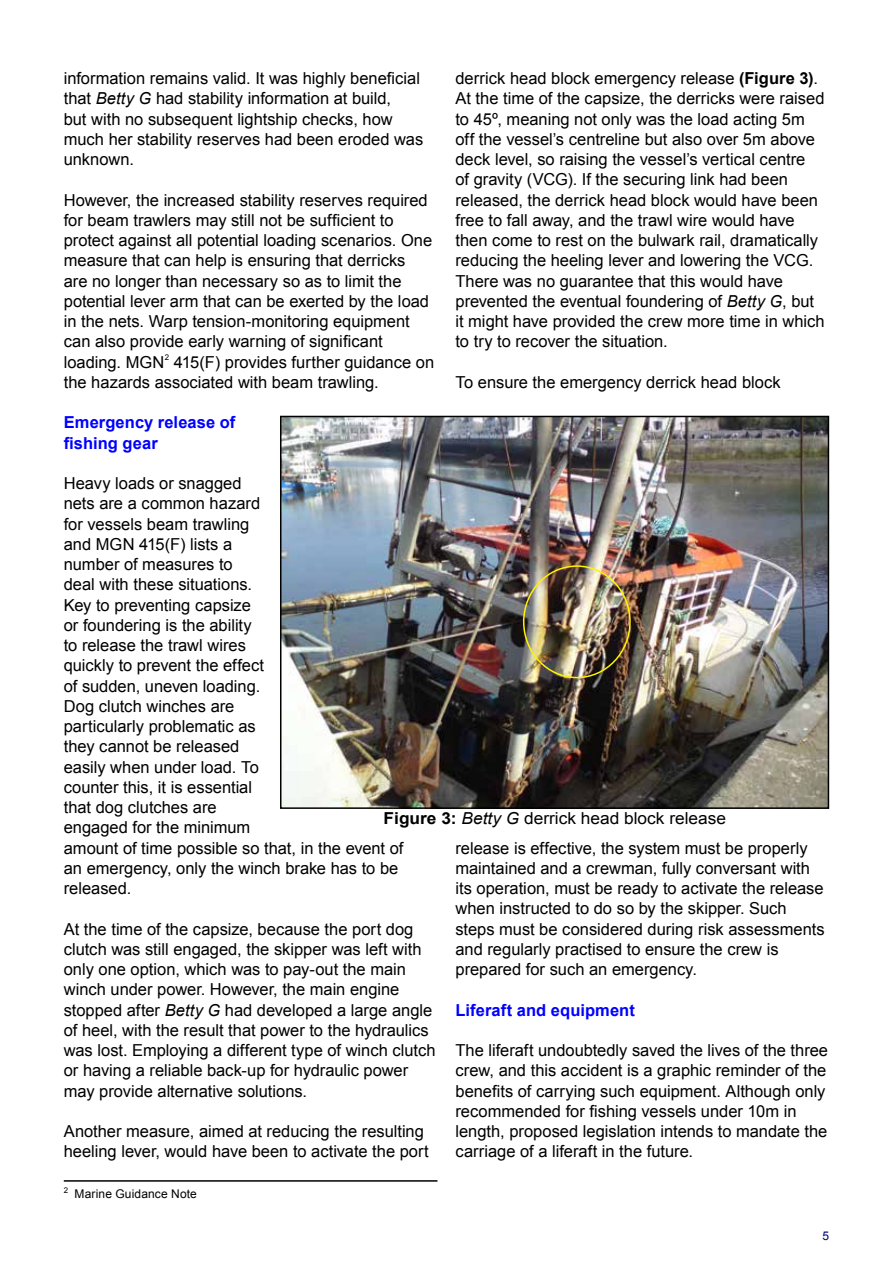
<style>
.page{position:relative;width:893px;height:1263px;background:#fff}
.page>*{position:absolute;margin:0;border:0;box-sizing:border-box;transform-origin:0 0}
.t1{font:16.5px/20.2px "Arial";color:#000}
.t2{font:700 16.5px/20.2px "Arial";letter-spacing:.005em;color:#00f}
.t3{font:16.5px "Arial";color:#000;scale:1.05 1}
.t4{font:12px "Arial";letter-spacing:.01em;color:#000}
.t5{font:12px "Arial";color:#000080}
.t6{font:7.8px "Arial";color:#000}
.s1{font-style:italic}
.s2{font-weight:700}
</style>
<div class="page">
<hr style="left:64px;top:1180px;width:373px;height:2px;background:#000">
<img style="left:283px;top:419px;width:543px;height:387px">
<div style="left:280px;top:416px;width:549px;height:393px;border:2px solid #000"></div>
<div style="left:523px;top:565px;width:108px;height:113px;border:2px solid #fff200;border-radius:50%"></div>
<p class="t1" style="left:64px;top:68px;width:361px">information remains valid. It was highly beneficial that <span class="s1">Betty G</span> had stability information at build,<br>but with no subsequent lightship checks, how much her stability reserves had been eroded was unknown.</p>
<p class="t1" style="left:64px;top:190px;width:370px">However, the increased stability reserves required for beam trawlers may still not be sufficient to protect against all potential loading scenarios. One measure that can help is ensuring that derricks are no longer than necessary so as to limit the potential lever arm that can be exerted by the load in the nets. Warp tension-monitoring equipment can also provide early warning of significant loading. MGN</p>
<p class="t1" style="left:455px;top:68px;width:371px">derrick head block emergency release <span class="s2">(Figure 3)</span>.<br>At the time of the capsize, the derricks were raised to 45º, meaning not only was the load acting 5m off the vessel’s centreline but also over 5m above deck level, so raising the vessel’s vertical centre<br>of gravity (VCG). If the securing link had been released, the derrick head block would have been free to fall away, and the trawl wire would have then come to rest on the bulwark rail, dramatically reducing the heeling lever and lowering the VCG.<br>There was no guarantee that this would have prevented the eventual foundering of <span class="s1">Betty G</span>, but it might have provided the crew more time in which to try to recover the situation.</p>
<p class="t1" style="left:455px;top:372px;width:327px">To ensure the emergency derrick head block</p>
<p class="t6" style="left:165px;top:352px;width:6px">2</p>
<p class="t1" style="left:64px;top:352px;width:372px;text-indent:110px">415(F) provides further guidance on the hazards associated with beam trawling.</p>
<p class="t2" style="left:64px;top:413px;width:173px">Emergency release of fishing gear</p>
<p class="t1" style="left:64px;top:473px;width:341px">Heavy loads or snagged<br>nets are a common hazard<br>for vessels beam trawling<br>and MGN 415(F) lists a<br>number of measures to<br>deal with these situations.<br>Key to preventing capsize<br>or foundering is the ability<br>to release the trawl wires<br>quickly to prevent the effect<br>of sudden, uneven loading.<br>Dog clutch winches are<br>particularly problematic as<br>they cannot be released<br>easily when under load. To<br>counter this, it is essential<br>that dog clutches are<br>engaged for the minimum<br>amount of time possible so that, in the event of an emergency, only the winch brake has to be released.</p>
<p class="t1" style="left:64px;top:919px;width:373px">At the time of the capsize, because the port dog clutch was still engaged, the skipper was left with only one option, which was to pay-out the main winch under power. However, the main engine stopped after <span class="s1">Betty G</span> had developed a large angle of heel, with the result that power to the hydraulics was lost. Employing a different type of winch clutch or having a reliable back-up for hydraulic power may provide alternative solutions.</p>
<p class="t1" style="left:64px;top:1121px;width:367px">Another measure, aimed at reducing the resulting heeling lever, would have been to activate the port</p>
<p class="t4" style="left:64px;top:1186px;width:135px"><sup>2</sup> Marine Guidance Note</p>
<p class="t3" style="left:384px;top:808px;width:328px"><span class="s2">Figure 3:</span> <span class="s1">Betty G</span> derrick head block release</p>
<p class="t1" style="left:455px;top:838px;width:371px">release is effective, the system must be properly maintained and a crewman, fully conversant with its operation, must be ready to activate the release when instructed to do so by the skipper. Such steps must be considered during risk assessments and regularly practised to ensure the crew is prepared for such an emergency.</p>
<p class="t2" style="left:455px;top:1000px;width:181px">Liferaft and equipment</p>
<p class="t1" style="left:455px;top:1040px;width:374px">The liferaft undoubtedly saved the lives of the three crew, and this accident is a graphic reminder of the benefits of carrying such equipment. Although only recommended for fishing vessels under 10m in length, proposed legislation intends to mandate the carriage of a liferaft in the future.</p>
<p class="t5" style="left:822px;top:1228px;width:8px">5</p>
</div>
